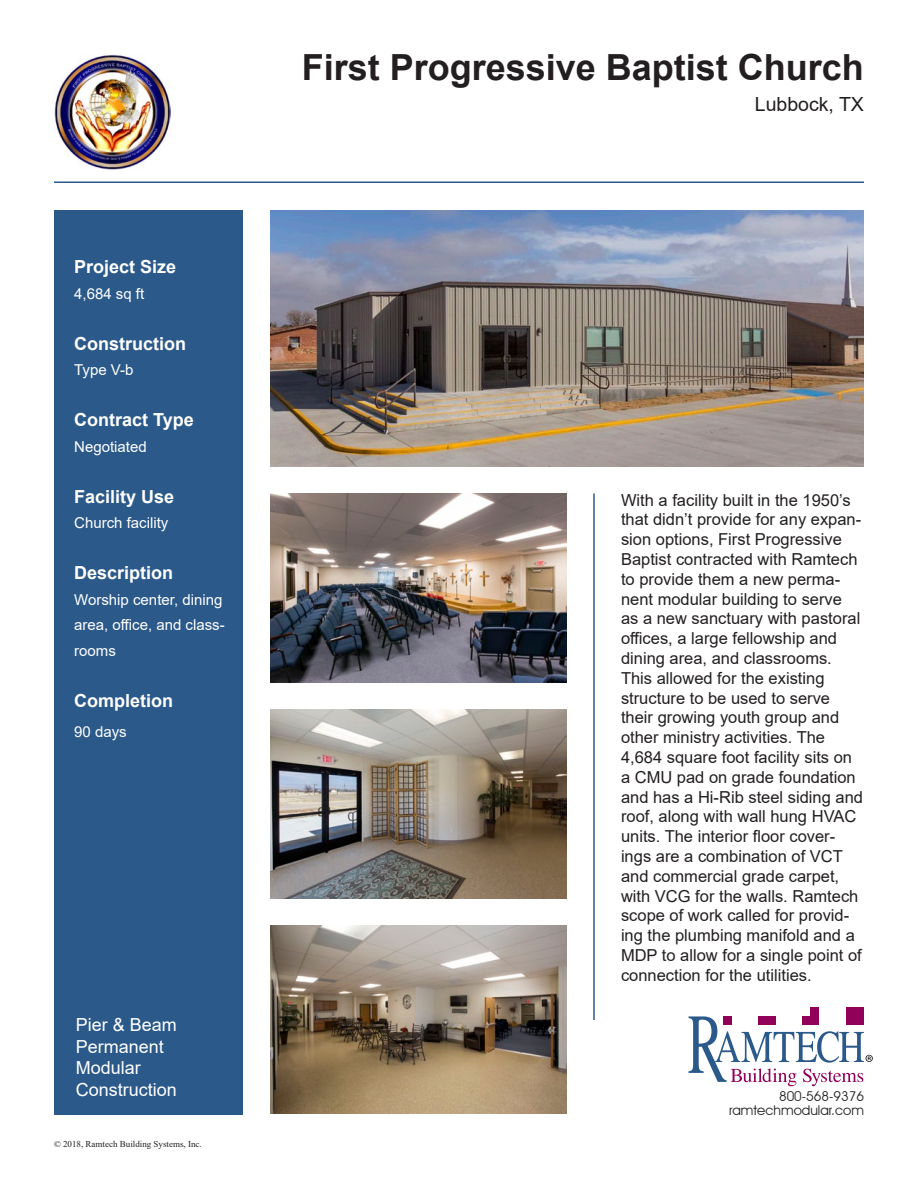
<style>
.page{position:relative;width:918px;height:1188px;background:#fff}
.page>*{position:absolute;margin:0;border:0;box-sizing:border-box;transform-origin:0 0}
.t1{font:700 36px "Arial";color:#231f20}
.t2{font:19.5px "Arial";color:#231f20}
.t3{font:700 18px "Arial";color:#fff}
.t4{font:18px "Arial";color:#fff}
.Project_Description{font:16.5px/19.8px "Arial";color:#231f20}
.t5{font:15px/25.5px "Arial";color:#fff}
.t6{font:13.5px "Avant Garde IT Cby BT";color:#231f20}
.t7{font:9px "Times New Roman";color:#231f20}
</style>
<div class="page">
<hr style="left:54px;top:182px;width:810px;height:1px;background:#2b598a">
<div style="left:54px;top:210px;width:189px;height:904px;background:#2b598a"></div>
<div style="left:846px;top:1007px;width:8px;height:9px;background:#91015a"></div>
<div style="left:855px;top:1007px;width:8px;height:9px;background:#91015a"></div>
<div style="left:811px;top:1007px;width:8px;height:9px;background:#91015a"></div>
<svg style="left:688px;top:1016px;width:185px;height:70px"></svg>
<hr style="left:593px;top:494px;width:2px;height:526px;background:#2b598a">
<img style="left:270px;top:210px;width:594px;height:256px">
<img style="left:270px;top:494px;width:297px;height:188px">
<img style="left:270px;top:710px;width:297px;height:188px">
<img style="left:270px;top:926px;width:297px;height:188px">
<img style="left:55px;top:54px;width:115px;height:116px">
<p class="t3" style="left:74px;top:254px;width:104px">Project Size</p>
<p class="t5" style="left:74px;top:281px;width:72px">4,684 sq ft</p>
<p class="t3" style="left:74px;top:331px;width:113px">Construction</p>
<p class="t5" style="left:74px;top:357px;width:61px">Type V-b</p>
<p class="t3" style="left:74px;top:407px;width:121px">Contract Type</p>
<p class="t5" style="left:74px;top:434px;width:74px">Negotiated</p>
<p class="t3" style="left:74px;top:484px;width:102px">Facility Use</p>
<p class="t5" style="left:74px;top:510px;width:96px">Church facility</p>
<p class="t3" style="left:74px;top:560px;width:101px">Description</p>
<p class="t5" style="left:74px;top:587px;width:152px">Worship center, dining area, office, and class&shy;rooms</p>
<p class="t3" style="left:74px;top:688px;width:100px">Completion</p>
<p class="t5" style="left:74px;top:719px;width:54px">90 days</p>
<p class="t4" style="left:76px;top:1013px;width:103px">Pier &amp; Beam</p>
<p class="t4" style="left:76px;top:1034px;width:90px">Permanent</p>
<p class="t4" style="left:76px;top:1056px;width:67px">Modular</p>
<p class="t4" style="left:76px;top:1077px;width:103px">Construction</p>
<p class="t7" style="left:54px;top:1138px;width:149px">© 2018, Ramtech Building Systems, Inc.</p>
<p class="t1" style="left:302px;top:42px;width:564px">First Progressive Baptist Church</p>
<p class="t2" style="left:755px;top:91px;width:111px">Lubbock, TX</p>
<p class="Project_Description" style="left:621px;top:490px;width:244px">With a facility built in the 1950’s that didn’t provide for any expan&shy;sion options, First Progressive<br>Baptist contracted with Ramtech to provide them a new perma&shy;nent modular building to serve as a new sanctuary with pastoral offices, a large fellowship and dining area, and classrooms.<br>This allowed for the existing structure to be used to serve their growing youth group and other ministry activities. The<br>4,684 square foot facility sits on a CMU pad on grade foundation and has a Hi-Rib steel siding and roof, along with wall hung HVAC units. The interior floor cover&shy;ings are a combination of VCT and commercial grade carpet, with VCG for the walls. Ramtech scope of work called for provid&shy;ing the plumbing manifold and a<br>MDP to allow for a single point of connection for the utilities.</p>
<p class="t6" style="left:779px;top:1088px;width:86px">800-568-9376</p>
<p class="t6" style="left:729px;top:1101px;width:136px">ramtechmodular.com</p>
</div>
